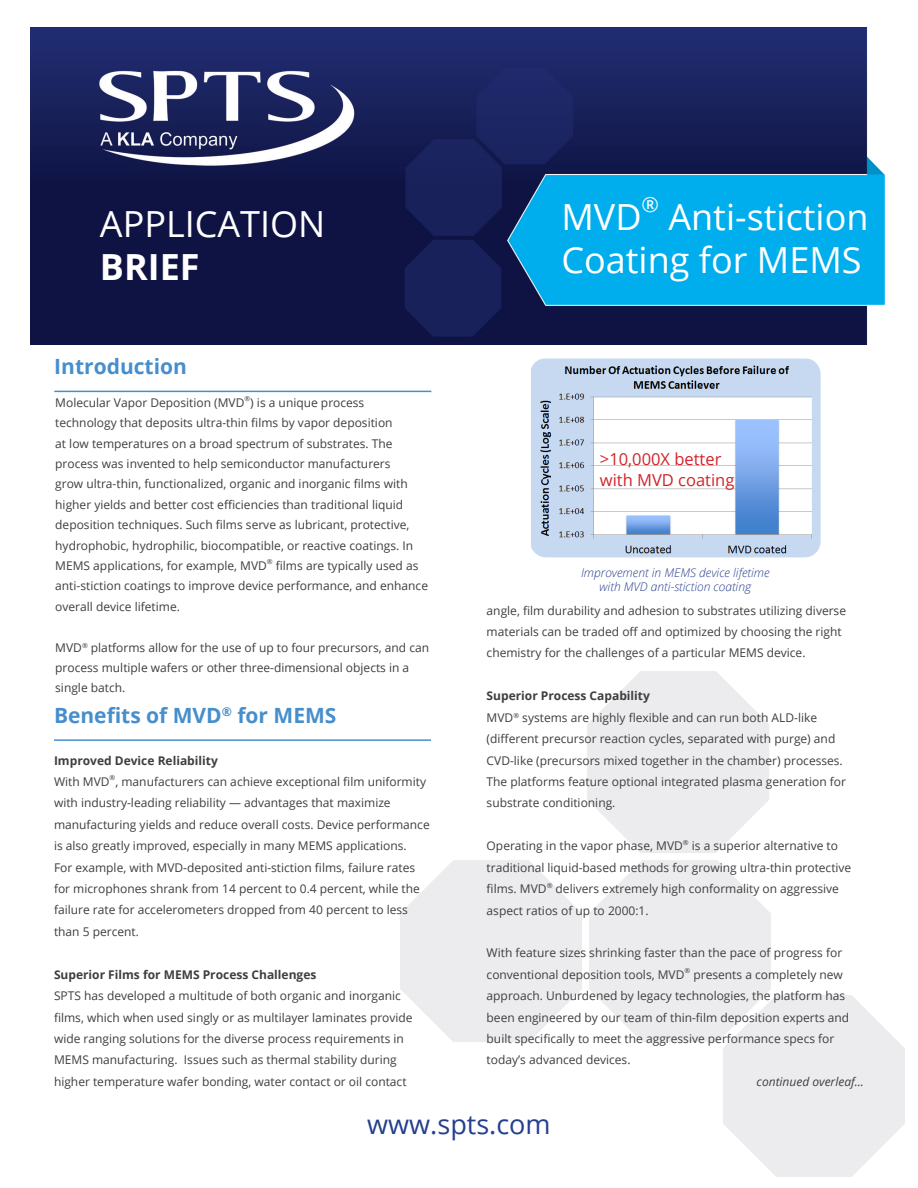
<style>
.page{position:relative;width:918px;height:1188px;background:#fff}
.page>*{position:absolute;margin:0;border:0;box-sizing:border-box;transform-origin:0 0}
.t1{font:36px/43.2px "Open Sans";color:#fff}
.t2{font:27px "Open Sans";color:#253f8e}
.t3{font:700 21px "Open Sans";color:#468fcc}
.t4{font:21px "Open Sans";color:#fff}
.t5{font:16.5px "Open Sans";color:#d1232a}
.t6{font:12px/21.5px "Open Sans";color:#3e3e3f}
.t7{font:700 12px "Open Sans";color:#3e3e3f}
.t8{font:italic 300 12px/14.4px "Open Sans";color:#253f8e;text-align:center}
.t9{font:italic 12px "Open Sans";color:#3e3e3f}
.t10{font:7.05px "Open Sans";color:#3e3e3f}
.s1{font-weight:700}
</style>
<div class="page">
<img style="left:31px;top:27px;width:854px;height:317px">
<hr style="left:54px;top:391px;width:377px;height:1px;background:#468fcc">
<hr style="left:54px;top:739px;width:377px;height:2px;background:#468fcc">
<img style="left:531px;top:358px;width:290px;height:199px">
<p class="t1" style="left:100px;top:201px;width:227px">APPLICATION<br><span class="s1">BRIEF</span></p>
<p class="t1" style="left:561px;top:194px;width:82px">MVD</p>
<p class="t4" style="left:642px;top:190px;width:19px">®</p>
<p class="t1" style="left:561px;top:194px;width:309px;text-align:right">Anti-stiction<br>Coating for MEMS</p>
<p class="t3" style="left:54px;top:352px;width:134px">Introduction</p>
<p class="t6" style="left:55px;top:391px;width:191px">Molecular Vapor Deposition (MVD</p>
<p class="t10" style="left:244px;top:394px;width:7px">®</p>
<p class="t6" style="left:55px;top:392px;width:359px;line-height:20.4px;text-indent:195px">) is a unique process technology that deposits ultra-thin films by vapor deposition<br>at low temperatures on a broad spectrum of substrates. The process was invented to help semiconductor manufacturers grow ultra-thin, functionalized, organic and inorganic films with higher yields and better cost efficiencies than traditional liquid deposition techniques. Such films serve as lubricant, protective, hydrophobic, hydrophilic, biocompatible, or reactive coatings. In MEMS applications, for example, MVD</p>
<p class="t10" style="left:267px;top:557px;width:7px">®</p>
<p class="t6" style="left:55px;top:555px;width:374px;line-height:20.4px;text-indent:221px">films are typically used as anti-stiction coatings to improve device performance, and enhance overall device lifetime.</p>
<p class="t6" style="left:55px;top:637px;width:375px;line-height:20.4px">MVD<sup>®</sup> platforms allow for the use of up to four precursors, and can process multiple wafers or other three-dimensional objects in a single batch.</p>
<p class="t3" style="left:54px;top:701px;width:284px">Benefits of MVD<sup>®</sup> for MEMS</p>
<p class="t7" style="left:54px;top:752px;width:165px">Improved Device Reliability</p>
<p class="t6" style="left:54px;top:771px;width:57px">With MVD</p>
<p class="t10" style="left:110px;top:773px;width:7px">®</p>
<p class="t6" style="left:54px;top:771px;width:377px;text-indent:61px">, manufacturers can achieve exceptional film uniformity with industry-leading reliability — advantages that maximize manufacturing yields and reduce overall costs. Device performance is also greatly improved, especially in many MEMS applications.<br>For example, with MVD-deposited anti-stiction films, failure rates for microphones shrank from 14 percent to 0.4 percent, while the failure rate for accelerometers dropped from 40 percent to less than 5 percent.</p>
<p class="t7" style="left:54px;top:966px;width:264px">Superior Films for MEMS Process Challenges</p>
<p class="t6" style="left:54px;top:985px;width:360px">SPTS has developed a multitude of both organic and inorganic films, which when used singly or as multilayer laminates provide wide ranging solutions for the diverse process requirements in MEMS manufacturing. Issues such as thermal stability during higher temperature wafer bonding, water contact or oil contact</p>
<p class="t5" style="left:600px;top:447px;width:123px">&gt;10,000X better</p>
<p class="t5" style="left:600px;top:469px;width:136px">with MVD coating</p>
<p class="t8" style="left:581px;top:565px;width:190px">Improvement in MEMS device lifetime with MVD anti-stiction coating</p>
<p class="t6" style="left:487px;top:599px;width:361px">angle, film durability and adhesion to substrates utilizing diverse materials can be traded off and optimized by choosing the right chemistry for the challenges of a particular MEMS device.</p>
<p class="t7" style="left:487px;top:688px;width:165px">Superior Process Capability</p>
<p class="t6" style="left:487px;top:706px;width:358px">MVD<sup>®</sup> systems are highly flexible and can run both ALD-like (different precursor reaction cycles, separated with purge) and<br>CVD-like (precursors mixed together in the chamber) processes.</p>
<p class="t6" style="left:487px;top:771px;width:361px">The platforms feature optional integrated plasma generation for substrate conditioning.</p>
<p class="t6" style="left:487px;top:835px;width:198px">Operating in the vapor phase, MVD</p>
<p class="t10" style="left:683px;top:837px;width:7px">®</p>
<p class="t6" style="left:487px;top:835px;width:366px;text-indent:205px">is a superior alternative to traditional liquid-based methods for growing ultra-thin protective films. MVD</p>
<p class="t10" style="left:547px;top:880px;width:7px">®</p>
<p class="t6" style="left:487px;top:878px;width:354px;text-indent:69px">delivers extremely high conformality on aggressive aspect ratios of up to 2000:1.</p>
<p class="t6" style="left:487px;top:942px;width:357px">With feature sizes shrinking faster than the pace of progress for conventional deposition tools, MVD</p>
<p class="t10" style="left:685px;top:966px;width:7px">®</p>
<p class="t6" style="left:487px;top:963px;width:364px;text-indent:207px">presents a completely new approach. Unburdened by legacy technologies, the platform has been engineered by our team of thin-film deposition experts and built specifically to meet the aggressive performance specs for today’s advanced devices.</p>
<p class="t9" style="left:757px;top:1073px;width:109px">continued overleaf...</p>
<h2 class="t2" style="left:367px;top:1105px;width:185px">www.spts.com</h2>
</div>
